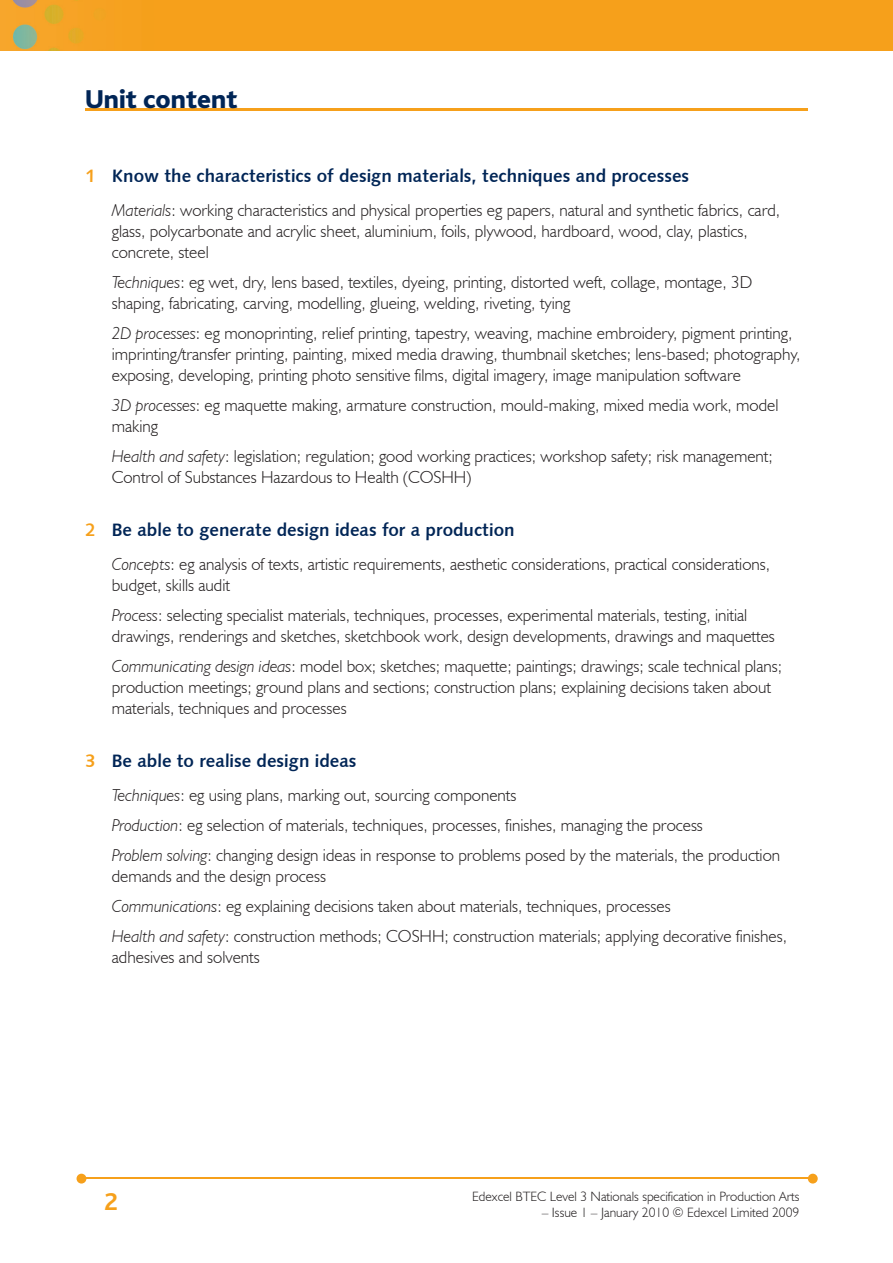
<style>
.page{position:relative;width:893px;height:1263px;background:#fff}
.page>*{position:absolute;margin:0;border:0;box-sizing:border-box;transform-origin:0 0}
.t1{font:800 27px "Bliss";color:#002556}
.t2{font:700 25.5px "Bliss";color:#f6a01b}
.t3{font:18px "Humanist 531 BT Bold A";color:#002556}
.t4{font:300 17.25px/21px "Humanist 521 BT";color:#231f20}
.t5{font:300 13.5px "Humanist 521 BT";color:#231f20}
.s1{color:#f6a01b}
.s2{font-style:italic}
</style>
<div class="page">
<img style="left:0;top:0;width:893px;height:51px">
<hr style="left:82px;top:1178px;width:728px;height:1px;background:#f6a01b">
<svg style="left:808px;top:1174px;width:10px;height:9px"></svg>
<svg style="left:77px;top:1174px;width:9px;height:9px"></svg>
<hr style="left:85px;top:108px;width:723px;height:2px;background:#f6a01b">
<h1 class="t1" style="left:85px;top:85px;width:154px">Unit content</h1>
<p class="t3" style="left:85px;top:164px;width:606px"><span class="s1">1</span> Know the characteristics of design materials, techniques and processes</p>
<p class="t4" style="left:112px;top:199px;width:670px"><span class="s2">Materials</span>: working characteristics and physical properties eg papers, natural and synthetic fabrics, card, glass, polycarbonate and acrylic sheet, aluminium, foils, plywood, hardboard, wood, clay, plastics, concrete, steel</p>
<p class="t4" style="left:112px;top:271px;width:642px"><span class="s2">Techniques</span>: eg wet, dry, lens based, textiles, dyeing, printing, distorted weft, collage, montage, 3D shaping, fabricating, carving, modelling, glueing, welding, riveting, tying</p>
<p class="t4" style="left:112px;top:322px;width:690px"><span class="s2">2D processes</span>: eg monoprinting, relief printing, tapestry, weaving, machine embroidery, pigment printing, imprinting/transfer printing, painting, mixed media drawing, thumbnail sketches; lens-based; photography, exposing, developing, printing photo sensitive films, digital imagery, image manipulation software</p>
<p class="t4" style="left:112px;top:394px;width:668px"><span class="s2">3D processes</span>: eg maquette making, armature construction, mould-making, mixed media work, model making</p>
<p class="t4" style="left:112px;top:445px;width:662px"><span class="s2">Health and safety</span>: legislation; regulation; good working practices; workshop safety; risk management;<br>Control of Substances Hazardous to Health (COSHH)</p>
<p class="t3" style="left:85px;top:518px;width:431px"><span class="s1">2</span> Be able to generate design ideas for a production</p>
<p class="t4" style="left:112px;top:553px;width:660px"><span class="s2">Concepts</span>: eg analysis of texts, artistic requirements, aesthetic considerations, practical considerations, budget, skills audit</p>
<p class="t4" style="left:112px;top:604px;width:665px"><span class="s2">Process</span>: selecting specialist materials, techniques, processes, experimental materials, testing, initial drawings, renderings and sketches, sketchbook work, design developments, drawings and maquettes</p>
<p class="t4" style="left:112px;top:655px;width:672px"><span class="s2">Communicating design ideas</span>: model box; sketches; maquette; paintings; drawings; scale technical plans; production meetings; ground plans and sections; construction plans; explaining decisions taken about materials, techniques and processes</p>
<p class="t3" style="left:85px;top:749px;width:273px"><span class="s1">3</span> Be able to realise design ideas</p>
<p class="t4" style="left:112px;top:780px;width:670px;line-height:30px"><span class="s2">Techniques</span>: eg using plans, marking out, sourcing components<br><span class="s2">Production</span>: eg selection of materials, techniques, processes, finishes, managing the process<br><span class="s2">Problem solving</span>: changing design ideas in response to problems posed by the materials, the production</p>
<p class="t4" style="left:112px;top:861px;width:677px;line-height:30px">demands and the design process<br><span class="s2">Communications</span>: eg explaining decisions taken about materials, techniques, processes<br><span class="s2">Health and safety</span>: construction methods; COSHH; construction materials; applying decorative finishes,</p>
<p class="t4" style="left:112px;top:946px;width:150px">adhesives and solvents</p>
<h2 class="t2" style="left:104px;top:1189px;width:15px">2</h2>
<p class="t5" style="left:472px;top:1188px;width:329px">Edexcel BTEC Level 3 Nationals specification in Production Arts</p>
<p class="t5" style="left:542px;top:1204px;width:259px">– Issue 1 – January 2010 © Edexcel Limited 2009</p>
</div>
